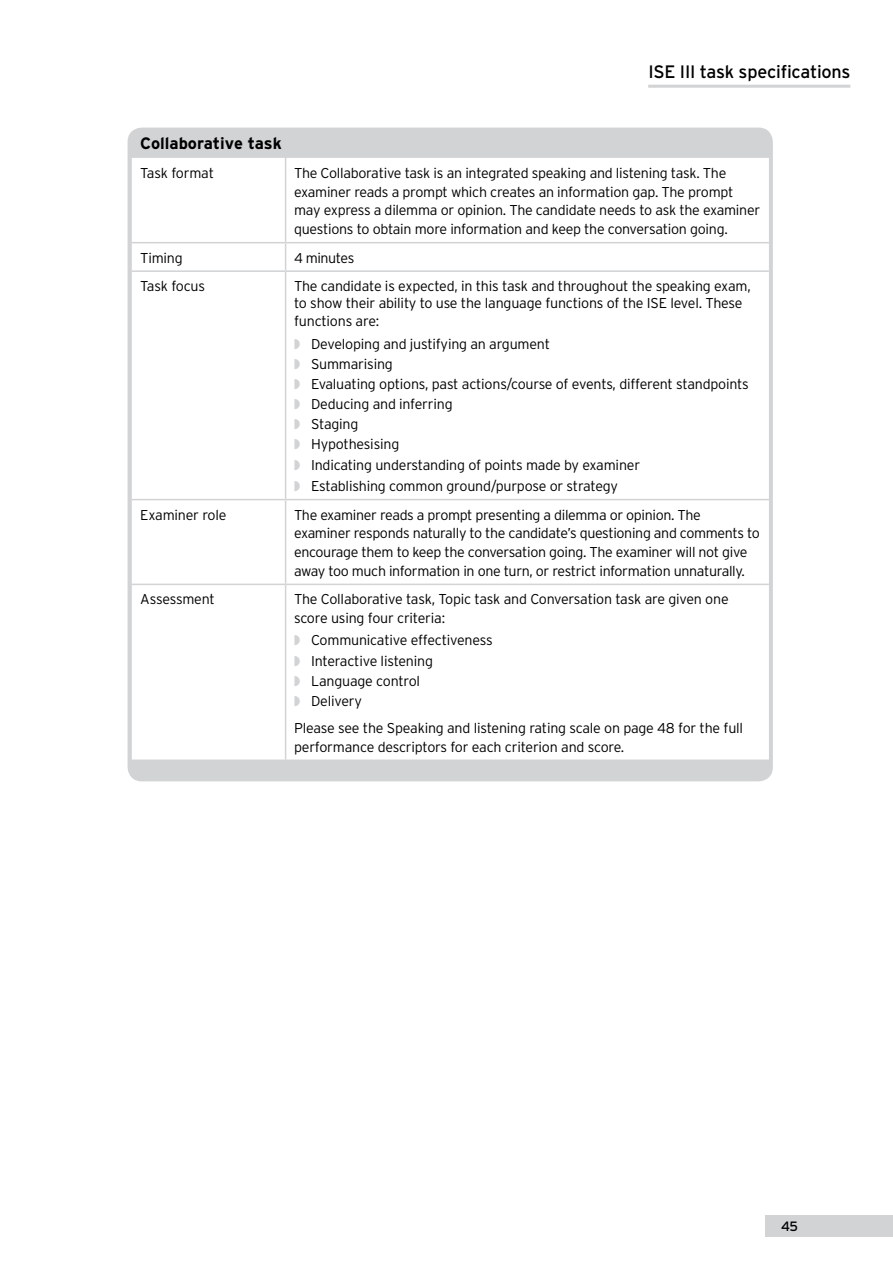
<style>
.page{position:relative;width:893px;height:1263px;background:#fff}
.page>*{position:absolute;margin:0;border:0;box-sizing:border-box;transform-origin:0 0}
.t1{font:18px "Interstate";letter-spacing:-.015em;color:#000}
.t2{font:700 16.5px "Interstate";color:#000}
.t3{font:300 14.25px/18.8px "Interstate";letter-spacing:-.02em;color:#000}
.t4{font:13.5px "Interstate";color:#000}
.s1{color:#d1d3d4}
</style>
<div class="page">
<div style="left:765px;top:1215px;width:128px;height:21px;background:#d1d3d4"></div>
<div style="left:129px;top:129px;width:642px;height:651px;background:#d1d3d4;border-radius:13px"></div>
<div style="left:128px;top:128px;width:645px;height:653px;border:3px solid #d1d3d4;border-radius:13px"></div>
<div style="left:132px;top:158px;width:637px;height:601px;background:#fff"></div>
<hr style="left:285px;top:158px;width:1px;height:84px;background:#d1d3d4">
<hr style="left:132px;top:242px;width:154px;height:1px;background:#d1d3d4">
<hr style="left:286px;top:242px;width:483px;height:1px;background:#d1d3d4">
<svg style="left:285px;top:243px;width:1px;height:27px"></svg>
<hr style="left:132px;top:270px;width:154px;height:2px;background:#d1d3d4">
<hr style="left:286px;top:270px;width:483px;height:2px;background:#d1d3d4">
<hr style="left:285px;top:272px;width:1px;height:227px;background:#d1d3d4">
<hr style="left:132px;top:499px;width:154px;height:1px;background:#d1d3d4">
<hr style="left:286px;top:499px;width:483px;height:1px;background:#d1d3d4">
<hr style="left:285px;top:500px;width:1px;height:84px;background:#d1d3d4">
<hr style="left:132px;top:584px;width:154px;height:1px;background:#d1d3d4">
<hr style="left:286px;top:584px;width:483px;height:1px;background:#d1d3d4">
<hr style="left:285px;top:585px;width:1px;height:174px;background:#d1d3d4">
<hr style="left:648px;top:85px;width:202px;height:3px;background:#d1d3d4">
<p class="t1" style="left:648px;top:62px;width:203px">ISE III task specifications</p>
<p class="t2" style="left:140px;top:134px;width:143px">Collaborative task</p>
<p class="t3" style="left:140px;top:163px;width:75px">Task format</p>
<p class="t3" style="left:294px;top:163px;width:468px">The Collaborative task is an integrated speaking and listening task. The examiner reads a prompt which creates an information gap. The prompt may express a dilemma or opinion. The candidate needs to ask the examiner questions to obtain more information and keep the conversation going.</p>
<p class="t3" style="left:140px;top:248px;width:44px">Timing</p>
<p class="t3" style="left:294px;top:248px;width:62px">4 minutes</p>
<p class="t3" style="left:140px;top:277px;width:66px">Task focus</p>
<p class="t3" style="left:294px;top:278px;width:458px;line-height:16.5px">The candidate is expected, in this task and throughout the speaking exam, to show their ability to use the language functions of the ISE level. These</p>
<p class="t3" style="left:294px;top:310px;width:257px;line-height:22.2px">functions are:<br><span class="s1">◗</span> Developing and justifying an argument</p>
<p class="t3" style="left:294px;top:353px;width:456px;line-height:20.4px"><span class="s1">◗</span> Summarising<br><span class="s1">◗</span> Evaluating options, past actions/course of events, different standpoints <span class="s1">◗</span> Deducing and inferring<br><span class="s1">◗</span> Staging<br><span class="s1">◗</span> Hypothesising<br><span class="s1">◗</span> Indicating understanding of points made by examiner<br><span class="s1">◗</span> Establishing common ground/purpose or strategy</p>
<p class="t3" style="left:140px;top:505px;width:88px">Examiner role</p>
<p class="t3" style="left:294px;top:505px;width:467px">The examiner reads a prompt presenting a dilemma or opinion. The examiner responds naturally to the candidate’s questioning and comments to encourage them to keep the conversation going. The examiner will not give away too much information in one turn, or restrict information unnaturally.</p>
<p class="t3" style="left:140px;top:590px;width:76px">Assessment</p>
<p class="t3" style="left:294px;top:590px;width:436px">The Collaborative task, Topic task and Conversation task are given one score using four criteria:</p>
<p class="t3" style="left:294px;top:630px;width:200px;line-height:20.1px"><span class="s1">◗</span> Communicative effectiveness <span class="s1">◗</span> Interactive listening<br><span class="s1">◗</span> Language control<br><span class="s1">◗</span> Delivery</p>
<p class="t3" style="left:294px;top:718px;width:451px">Please see the Speaking and listening rating scale on page 48 for the full performance descriptors for each criterion and score.</p>
<p class="t4" style="left:781px;top:1219px;width:19px">45</p>
</div>
